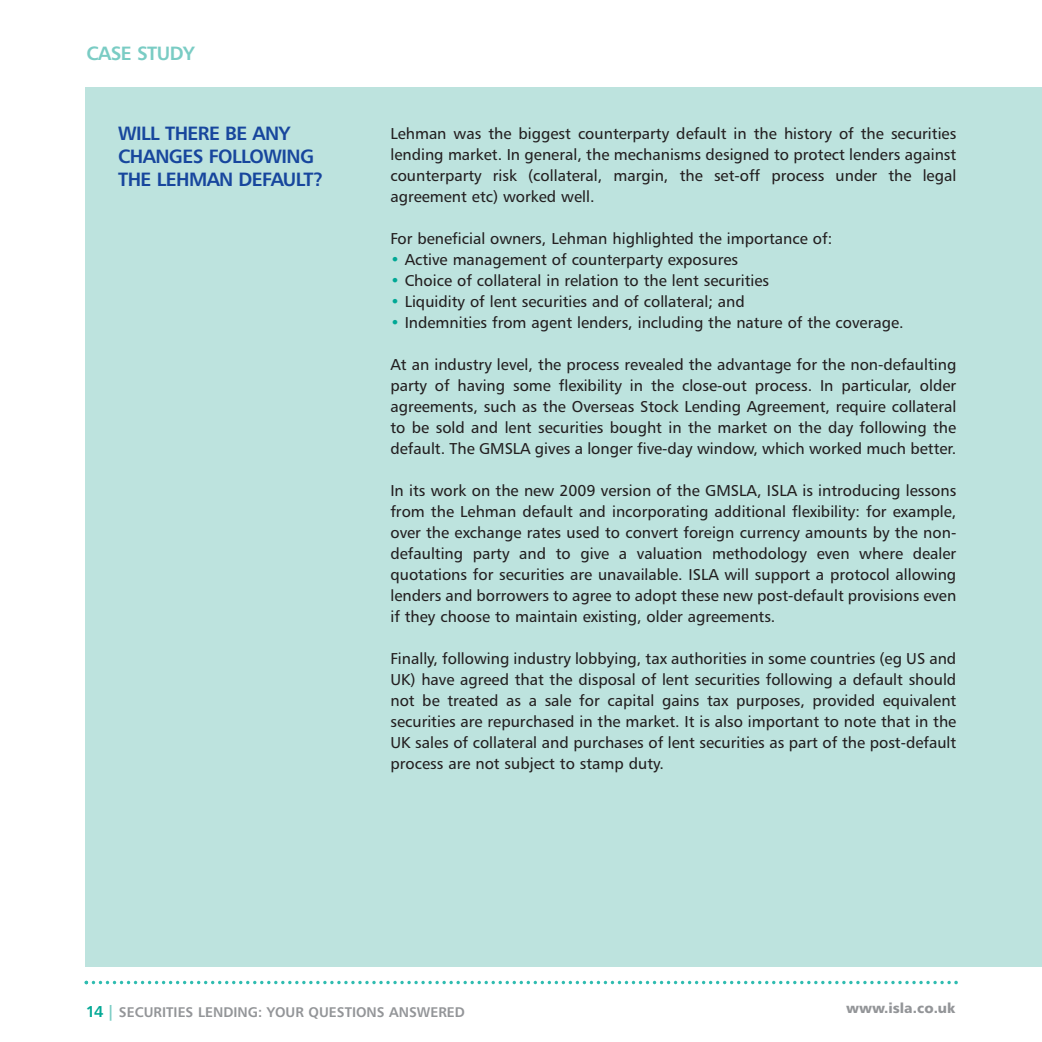
<style>
.page{position:relative;width:1042px;height:1042px;background:#fff}
.page>*{position:absolute;margin:0;border:0;box-sizing:border-box;transform-origin:0 0}
.t1{font:19.25px/22.8px "Humanist 777 BT Bold B";letter-spacing:-.03em;color:#17469d}
.t2{font:19.25px "Humanist 777 BT Bold B";letter-spacing:-.03em;color:#7accc4}
.t3{font:15.75px/21px "Humanist 777 BT Roman B";color:#231f20;text-align:justify}
.t4{font:14px "Humanist 777 BT Bold B";color:#939598}
.t5{font:14px "Humanist 777 BT Black B";color:#939598}
.s1{font-family:"Humanist 777 BT Bold B";color:#00a895}
.s2{font-size:15.75px;color:#00a895}
.s3{font-size:15.75px;color:#7accc4}
</style>
<div class="page">
<svg style="left:85px;top:981px;width:873px;height:3px"></svg>
<div style="left:86px;top:87px;width:955px;height:879px;background:#bde3de"></div>
<p class="t2" style="left:86px;top:45px;width:110px">CASE STUDY</p>
<p class="t1" style="left:118px;top:123px;width:207px">WILL THERE BE ANY<br>CHANGES FOLLOWING<br>THE LEHMAN DEFAULT?</p>
<p class="t3" style="left:390px;top:123px;width:567px">Lehman was the biggest counterparty default in the history of the securities lending market. In general, the mechanisms designed to protect lenders against counterparty risk (collateral, margin, the set-off process under the legal agreement etc) worked well.</p>
<p class="t3" style="left:390px;top:228px;width:443px">For beneficial owners, Lehman highlighted the importance of:</p>
<p class="t3" style="left:390px;top:249px;width:349px"><span class="s1">•</span> Active management of counterparty exposures</p>
<p class="t3" style="left:390px;top:270px;width:380px"><span class="s1">•</span> Choice of collateral in relation to the lent securities</p>
<p class="t3" style="left:390px;top:291px;width:356px"><span class="s1">•</span> Liquidity of lent securities and of collateral; and</p>
<p class="t3" style="left:390px;top:312px;width:515px"><span class="s1">•</span> Indemnities from agent lenders, including the nature of the coverage.</p>
<p class="t3" style="left:390px;top:354px;width:567px">At an industry level, the process revealed the advantage for the non-defaulting party of having some flexibility in the close-out process. In particular, older agreements, such as the Overseas Stock Lending Agreement, require collateral to be sold and lent securities bought in the market on the day following the default. The GMSLA gives a longer five-day window, which worked much better.</p>
<p class="t3" style="left:390px;top:480px;width:567px">In its work on the new 2009 version of the GMSLA, ISLA is introducing lessons from the Lehman default and incorporating additional flexibility: for example, over the exchange rates used to convert foreign currency amounts by the non&shy;defaulting party and to give a valuation methodology even where dealer quotations for securities are unavailable. ISLA will support a protocol allowing lenders and borrowers to agree to adopt these new post-default provisions even if they choose to maintain existing, older agreements.</p>
<p class="t3" style="left:390px;top:648px;width:567px">Finally, following industry lobbying, tax authorities in some countries (eg US and UK) have agreed that the disposal of lent securities following a default should not be treated as a sale for capital gains tax purposes, provided equivalent securities are repurchased in the market. It is also important to note that in the UK sales of collateral and purchases of lent securities as part of the post-default process are not subject to stamp duty.</p>
<p class="t4" style="left:86px;top:1005px;width:381px"><span class="s2">14</span> <span class="s3">|</span> SECURITIES LENDING: YOUR QUESTIONS ANSWERED</p>
<p class="t5" style="left:846px;top:1002px;width:111px">www.isla.co.uk</p>
</div>
